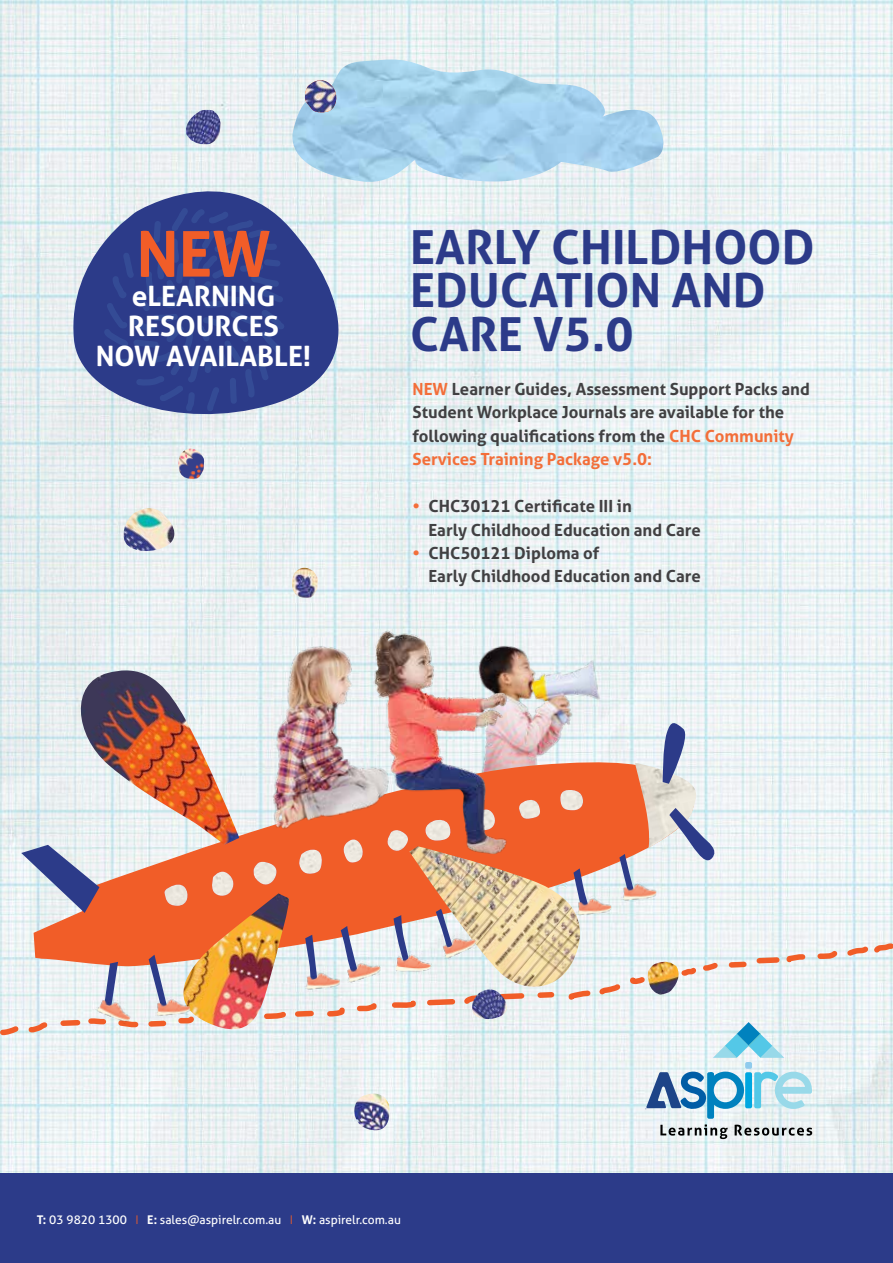
<style>
.page{position:relative;width:893px;height:1263px;background:#fff}
.page>*{position:absolute;margin:0;border:0;box-sizing:border-box;transform-origin:0 0}
.t1{font:700 63.3px "Aller";color:#f15d28}
.t2{font:700 47.1px/43.8px "Aller";color:#2c3b89}
.t3{font:700 28.05px/29.7px "Aller";color:#fff;text-align:center}
.t4{font:700 16.65px/23.4px "Aller";color:#414042}
.t5{font:12px "Aller";color:#fff}
.s1{color:#f36e39}
.s2{font-weight:700}
.s3{font-weight:300;color:#f15d28}
</style>
<div class="page">
<img style="left:0;top:0;width:893px;height:1173px">
<div style="left:0;top:1173px;width:893px;height:90px;background:#2c3b89"></div>
<img style="left:186px;top:110px;width:35px;height:34px">
<img style="left:121px;top:508px;width:59px;height:47px">
<img style="left:290px;top:568px;width:28px;height:30px">
<img style="left:177px;top:449px;width:28px;height:30px">
<img style="left:353px;top:1093px;width:37px;height:38px">
<img style="left:648px;top:967px;width:31px;height:27px">
<svg style="left:0;top:1018px;width:51px;height:20px"></svg>
<svg style="left:57px;top:1016px;width:52px;height:13px"></svg>
<svg style="left:115px;top:1017px;width:45px;height:13px"></svg>
<svg style="left:292px;top:1007px;width:25px;height:18px"></svg>
<svg style="left:324px;top:1004px;width:24px;height:15px"></svg>
<svg style="left:354px;top:999px;width:26px;height:15px"></svg>
<svg style="left:389px;top:990px;width:81px;height:21px"></svg>
<svg style="left:511px;top:994px;width:16px;height:8px"></svg>
<svg style="left:534px;top:994px;width:23px;height:7px"></svg>
<svg style="left:565px;top:973px;width:84px;height:30px"></svg>
<svg style="left:678px;top:952px;width:130px;height:26px"></svg>
<svg style="left:814px;top:941px;width:79px;height:21px"></svg>
<img style="left:288px;top:60px;width:380px;height:124px">
<img style="left:443px;top:580px;width:186px;height:178px">
<svg style="left:34px;top:758px;width:671px;height:209px"></svg>
<svg style="left:21px;top:845px;width:78px;height:68px;background:#9fa5c2"></svg>
<img style="left:635px;top:762px;width:67px;height:86px">
<img style="left:160px;top:893px;width:132px;height:151px">
<img style="left:409px;top:846px;width:178px;height:148px">
<img style="left:70px;top:670px;width:149px;height:175px">
<svg style="left:663px;top:719px;width:29px;height:65px"></svg>
<svg style="left:667px;top:808px;width:53px;height:59px"></svg>
<svg style="left:104px;top:962px;width:14px;height:31px"></svg>
<svg style="left:149px;top:955px;width:18px;height:52px"></svg>
<svg style="left:305px;top:935px;width:12px;height:33px"></svg>
<svg style="left:341px;top:926px;width:17px;height:46px"></svg>
<svg style="left:393px;top:915px;width:16px;height:49px"></svg>
<svg style="left:436px;top:909px;width:17px;height:39px"></svg>
<svg style="left:573px;top:868px;width:16px;height:41px"></svg>
<svg style="left:619px;top:854px;width:15px;height:25px"></svg>
<img style="left:163px;top:789px;width:422px;height:117px">
<img style="left:94px;top:993px;width:41px;height:33px">
<img style="left:153px;top:994px;width:38px;height:25px">
<img style="left:303px;top:968px;width:38px;height:24px">
<img style="left:342px;top:954px;width:41px;height:32px">
<img style="left:396px;top:951px;width:36px;height:22px">
<img style="left:437px;top:928px;width:42px;height:34px">
<img style="left:574px;top:893px;width:38px;height:25px">
<img style="left:619px;top:879px;width:38px;height:24px">
<img style="left:470px;top:989px;width:41px;height:32px">
<img style="left:354px;top:597px;width:155px;height:288px">
<img style="left:219px;top:624px;width:218px;height:215px">
<svg style="left:646px;top:1022px;width:166px;height:117px"></svg>
<svg style="left:67px;top:157px;width:296px;height:274px"></svg>
<svg style="left:100px;top:204px;width:188px;height:211px;background:#3a4a92"></svg>
<svg style="left:304px;top:73px;width:34px;height:7px"></svg>
<img style="left:304px;top:80px;width:34px;height:33px">
<h1 class="t1" style="left:136px;top:215px;width:136px">NEW</h1>
<h3 class="t3" style="left:96px;top:281px;width:217px">eLEARNING<br>RESOURCES<br>NOW AVAILABLE!</h3>
<h2 class="t2" style="left:410px;top:225px;width:406px">EARLY CHILDHOOD<br>EDUCATION AND<br>CARE V5.0</h2>
<p class="t4" style="left:413px;top:377px;width:399px"><span class="s1">NEW</span> Learner Guides, Assessment Support Packs and Student Workplace Journals are available for the following qualifications from the <span class="s1">CHC Community Services Training Package v5.0:</span></p>
<p class="t4" style="left:428px;top:494px;width:274px;text-indent:-16px"><span class="s1">•</span> CHC30121 Certificate III in<br>Early Childhood Education and Care</p>
<p class="t4" style="left:428px;top:541px;width:274px;text-indent:-16px"><span class="s1">•</span> CHC50121 Diploma of<br>Early Childhood Education and Care</p>
<p class="t5" style="left:37px;top:1212px;width:366px"><span class="s2">T:</span> 03 9820 1300 <span class="s3">I</span> <span class="s2">E:</span> sales@aspirelr.com.au <span class="s3">I</span> <span class="s2">W:</span> aspirelr.com.au</p>
</div>
